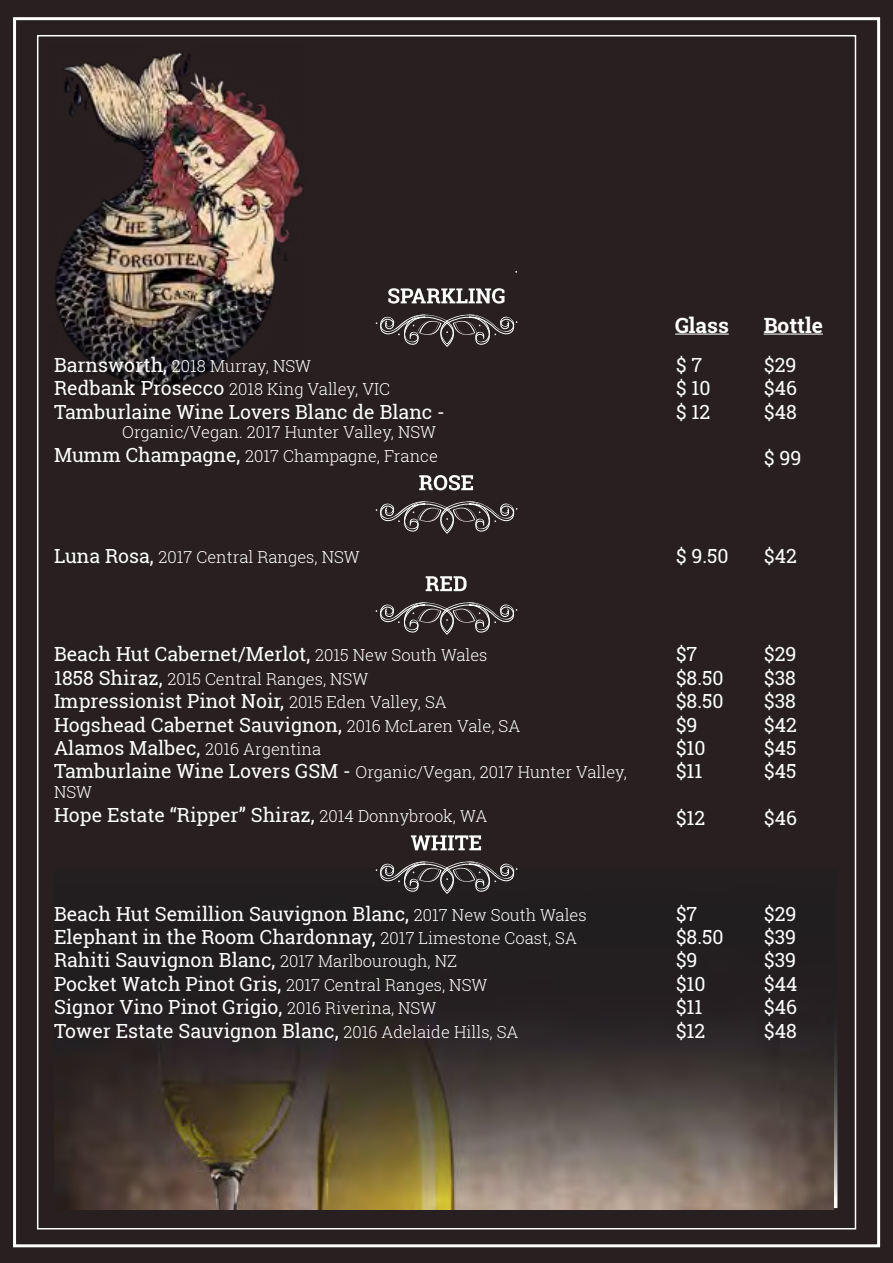
<style>
.page{position:relative;width:893px;height:1263px;background:#271f20}
.page>*{position:absolute;margin:0;border:0;box-sizing:border-box;transform-origin:0 0}
.t1{font:700 21px "Roboto Slab";color:#fff}
.t2{font:19.5px/23.4px "Roboto Slab";color:#fff}
.t3{font:300 16.5px/23.4px "Roboto Slab";color:#fff}
.s1{font-weight:400;font-size:19.5px}
.s2{font-weight:300;font-size:16.5px}
</style>
<div class="page">
<img style="left:49px;top:46px;width:262px;height:350px">
<svg style="left:388px;top:288px;width:116px;height:16px"></svg>
<svg style="left:376px;top:311px;width:142px;height:36px;background:#484142"></svg>
<hr style="left:675px;top:334px;width:54px;height:1px;background:#fff">
<hr style="left:764px;top:334px;width:59px;height:1px;background:#fff">
<svg style="left:419px;top:475px;width:54px;height:15px"></svg>
<svg style="left:376px;top:498px;width:142px;height:35px;background:#494243"></svg>
<svg style="left:426px;top:576px;width:41px;height:15px"></svg>
<svg style="left:376px;top:599px;width:142px;height:35px;background:#494243"></svg>
<div style="left:54px;top:869px;width:783px;height:339px;background:#231f20"></div>
<img style="left:54px;top:887px;width:780px;height:323px">
<svg style="left:411px;top:835px;width:70px;height:15px"></svg>
<svg style="left:376px;top:858px;width:142px;height:36px;background:#454142"></svg>
<p class="t3" style="left:54px;top:354px;width:338px"><span class="s1">Barnsworth,</span> 2018 Murray, NSW<br><span class="s1">Redbank Prosecco</span> 2018 King Valley, VIC</p>
<p class="t2" style="left:54px;top:400px;width:392px">Tamburlaine Wine Lovers Blanc de Blanc -</p>
<p class="t3" style="left:54px;top:420px;width:385px;text-align:right">Organic/Vegan. 2017 Hunter Valley, NSW<br><span class="s1">Mumm Champagne,</span> 2017 Champagne, France</p>
<p class="t1" style="left:675px;top:310px;width:55px">Glass</p>
<p class="t1" style="left:764px;top:310px;width:61px">Bottle</p>
<p class="t2" style="left:676px;top:353px;width:36px">$ 7 $ 10 $ 12</p>
<p class="t2" style="left:764px;top:353px;width:34px;text-align:justify">$29 $46 $48</p>
<p class="t2" style="left:764px;top:446px;width:39px">$ 99</p>
<p class="t3" style="left:54px;top:545px;width:307px"><span class="s1">Luna Rosa,</span> 2017 Central Ranges, NSW</p>
<p class="t2" style="left:676px;top:544px;width:54px">$ 9.50</p>
<p class="t2" style="left:764px;top:544px;width:34px">$42</p>
<p class="t2" style="left:54px;top:642px;width:435px">Beach Hut Cabernet/Merlot, <span class="s2">2015 New South Wales</span></p>
<p class="t3" style="left:54px;top:667px;width:316px"><span class="s1">1858 Shiraz,</span> 2015 Central Ranges, NSW</p>
<p class="t2" style="left:54px;top:689px;width:468px">Impressionist Pinot Noir, <span class="s2">2015 Eden Valley, SA<br></span>Hogshead Cabernet Sauvignon, <span class="s2">2016 McLaren Vale, SA<br></span>Alamos Malbec, <span class="s2">2016 Argentina</span></p>
<p class="t3" style="left:54px;top:762px;width:574px;line-height:19.8px"><span class="s1">Tamburlaine Wine Lovers GSM -</span> Organic/Vegan, 2017 Hunter Valley,<br>NSW</p>
<p class="t2" style="left:54px;top:803px;width:435px">Hope Estate “Ripper” Shiraz, <span class="s2">2014 Donnybrook, WA</span></p>
<p class="t2" style="left:676px;top:642px;width:49px">$7 $8.50 $8.50 $9 $10 $11</p>
<p class="t2" style="left:676px;top:806px;width:31px">$12</p>
<p class="t2" style="left:764px;top:642px;width:34px;text-align:justify">$29 $38 $38 $42 $45 $45</p>
<p class="t2" style="left:764px;top:806px;width:34px">$46</p>
<p class="t2" style="left:54px;top:901px;width:534px">Beach Hut Semillion Sauvignon Blanc, <span class="s2">2017 New South Wales </span>Elephant in the Room Chardonnay, <span class="s2">2017 Limestone Coast, SA </span>Rahiti Sauvignon Blanc, <span class="s2">2017 Marlbourough, NZ<br></span>Pocket Watch Pinot Gris, <span class="s2">2017 Central Ranges, NSW<br></span>Signor Vino Pinot Grigio, <span class="s2">2016 Riverina, NSW<br></span>Tower Estate Sauvignon Blanc, <span class="s2">2016 Adelaide Hills, SA</span></p>
<p class="t2" style="left:676px;top:901px;width:49px">$7 $8.50 $9 $10 $11 $12</p>
<p class="t2" style="left:764px;top:901px;width:35px;text-align:justify">$29 $39 $39 $44 $46 $48</p>
</div>
